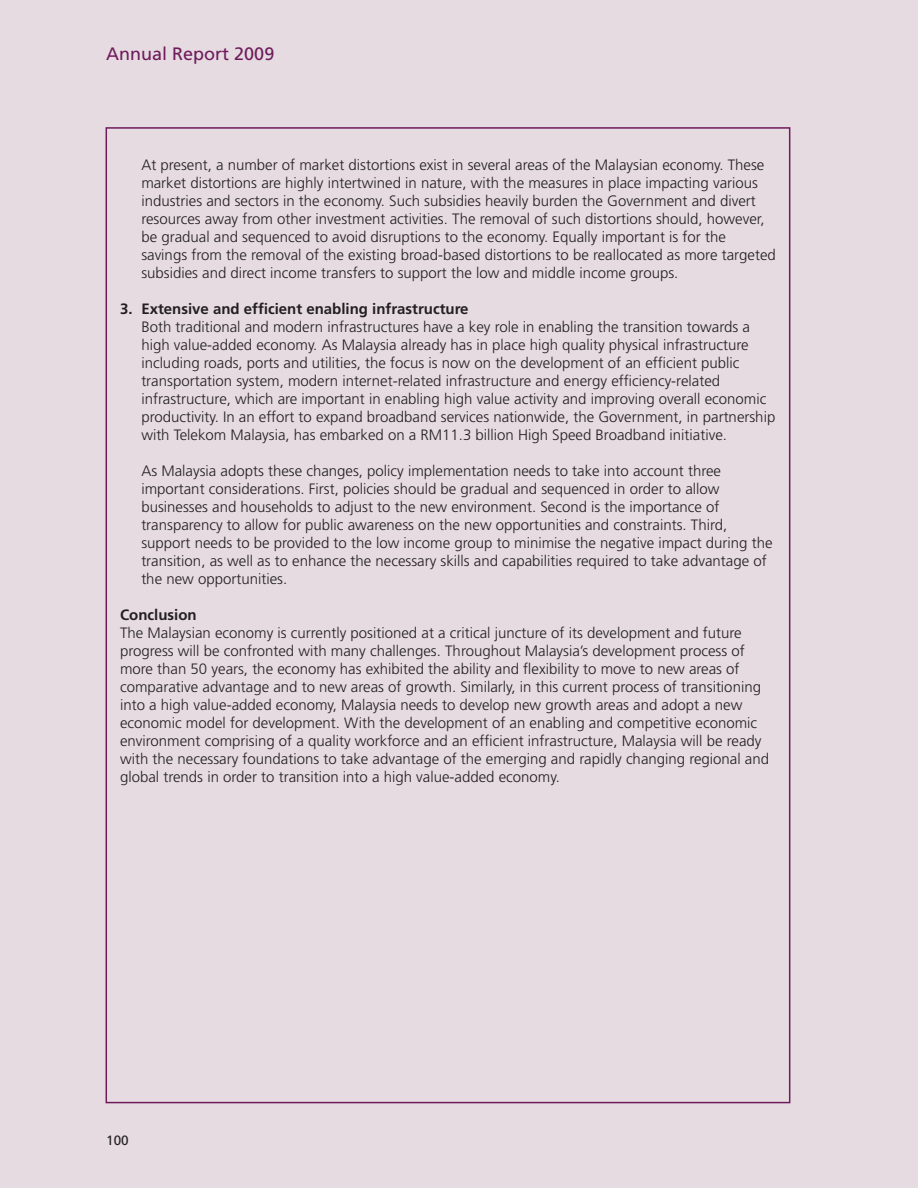
<style>
.page{position:relative;width:918px;height:1188px;background:#e5dbe1}
.page>*{position:absolute;margin:0;border:0;box-sizing:border-box;transform-origin:0 0}
.t1{font:18px "Frutiger";color:#6f1b5b}
.t2{font:300 15px/18px "Frutiger";color:#231f20}
.t3{font:700 15px "Frutiger";color:#231f20}
.t4{font:13.5px "Frutiger";color:#231f20}
</style>
<div class="page">
<p class="t1" style="left:106px;top:47px;width:170px">Annual Report 2009</p>
<p class="t2" style="left:141px;top:157px;width:636px">At present, a number of market distortions exist in several areas of the Malaysian economy. These market distortions are highly intertwined in nature, with the measures in place impacting various industries and sectors in the economy. Such subsidies heavily burden the Government and divert resources away from other investment activities. The removal of such distortions should, however, be gradual and sequenced to avoid disruptions to the economy. Equally important is for the<br>savings from the removal of the existing broad-based distortions to be reallocated as more targeted subsidies and direct income transfers to support the low and middle income groups.</p>
<p class="t3" style="left:120px;top:303px;width:350px">3. Extensive and efficient enabling infrastructure</p>
<p class="t2" style="left:141px;top:319px;width:636px">Both traditional and modern infrastructures have a key role in enabling the transition towards a high value-added economy. As Malaysia already has in place high quality physical infrastructure including roads, ports and utilities, the focus is now on the development of an efficient public transportation system, modern internet-related infrastructure and energy efficiency-related infrastructure, which are important in enabling high value activity and improving overall economic productivity. In an effort to expand broadband services nationwide, the Government, in partnership with Telekom Malaysia, has embarked on a RM11.3 billion High Speed Broadband initiative.</p>
<p class="t2" style="left:141px;top:463px;width:633px">As Malaysia adopts these changes, policy implementation needs to take into account three important considerations. First, policies should be gradual and sequenced in order to allow businesses and households to adjust to the new environment. Second is the importance of transparency to allow for public awareness on the new opportunities and constraints. Third, support needs to be provided to the low income group to minimise the negative impact during the transition, as well as to enhance the necessary skills and capabilities required to take advantage of the new opportunities.</p>
<p class="t3" style="left:120px;top:609px;width:78px">Conclusion</p>
<p class="t2" style="left:120px;top:625px;width:651px">The Malaysian economy is currently positioned at a critical juncture of its development and future progress will be confronted with many challenges. Throughout Malaysia’s development process of more than 50 years, the economy has exhibited the ability and flexibility to move to new areas of comparative advantage and to new areas of growth. Similarly, in this current process of transitioning into a high value-added economy, Malaysia needs to develop new growth areas and adopt a new economic model for development. With the development of an enabling and competitive economic environment comprising of a quality workforce and an efficient infrastructure, Malaysia will be ready with the necessary foundations to take advantage of the emerging and rapidly changing regional and global trends in order to transition into a high value-added economy.</p>
<p class="t4" style="left:106px;top:1135px;width:24px">100</p>
</div>
